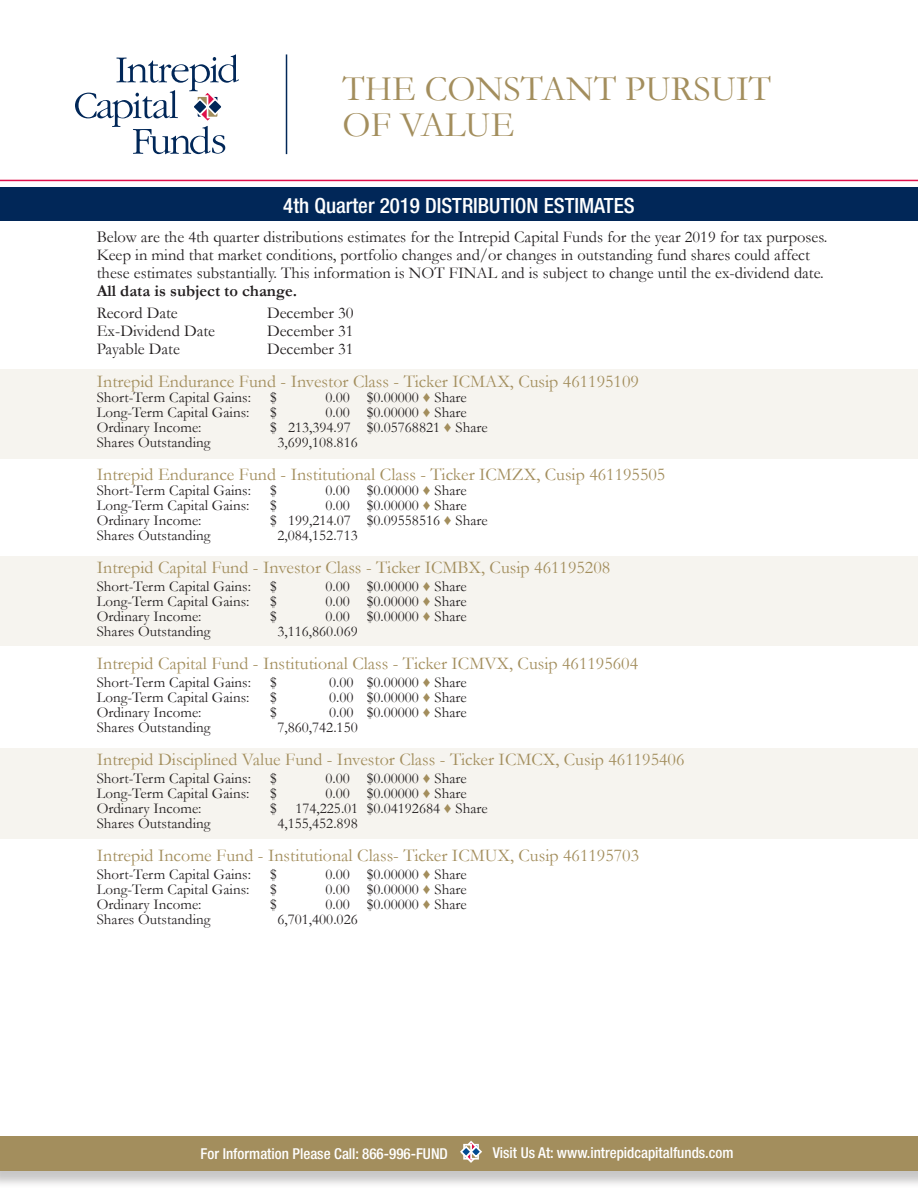
<style>
.page{position:relative;width:918px;height:1188px;background:#fff}
.page>*{position:absolute;margin:0;border:0;box-sizing:border-box;transform-origin:0 0}
.header_1{font:36px/36px "Garamond";color:#a38e5d}
.t1{font:500 condensed 21px "Helvetica Neue";color:#fff}
.t2{font:18px "Garamond";color:#a38e5d}
.t3{font:16.5px/18px "Garamond";color:#231f20}
.t4{font:15px "Garamond";color:#231f20}
.t5{font:500 condensed 15px "Helvetica Neue";color:#fff}
.s1{font-weight:700}
.s2{font-family:"Arial";color:#a38e5d}
</style>
<div class="page">
<div style="left:0;top:748px;width:918px;height:90px;background:#f6f4ef"></div>
<div style="left:0;top:556px;width:918px;height:90px;background:#f6f4ef"></div>
<div style="left:0;top:369px;width:918px;height:90px;background:#f6f4ef"></div>
<div style="left:0;top:187px;width:918px;height:34px;background:#012758"></div>
<hr style="left:0;top:180px;width:918px;height:1px;background:#e0104b">
<svg style="left:75px;top:54px;width:164px;height:100px"></svg>
<hr style="left:286px;top:54px;width:1px;height:100px;background:#012758">
<div style="left:0;top:1139px;width:918px;height:49px;background:#231f20;opacity:.25"></div>
<div style="left:0;top:1136px;width:918px;height:34px;background:#a38e5d"></div>
<svg style="left:460px;top:1141px;width:22px;height:22px"></svg>
<p class="header_1" style="left:343px;top:69px;width:430px">THE CONSTANT PURSUIT<br>OF VALUE</p>
<p class="t1" style="left:283px;top:193px;width:353px">4th Quarter 2019 DISTRIBUTION ESTIMATES</p>
<p class="t3" style="left:97px;top:227px;width:732px">Below are the 4th quarter distributions estimates for the Intrepid Capital Funds for the year 2019 for tax purposes.<br>Keep in mind that market conditions, portfolio changes and/or changes in outstanding fund shares could affect these estimates substantially. This information is NOT FINAL and is subject to change until the ex-dividend date.<br><span class="s1">All data is subject to change.</span></p>
<p class="t3" style="left:97px;top:304px;width:83px">Record Date</p>
<p class="t3" style="left:267px;top:304px;width:88px">December 30</p>
<p class="t3" style="left:97px;top:322px;width:120px">Ex-Dividend Date</p>
<p class="t3" style="left:267px;top:322px;width:88px">December 31</p>
<p class="t3" style="left:97px;top:340px;width:85px">Payable Date</p>
<p class="t3" style="left:267px;top:340px;width:88px">December 31</p>
<p class="t2" style="left:97px;top:370px;width:544px">Intrepid Endurance Fund - Investor Class - Ticker ICMAX, Cusip 461195109</p>
<p class="t4" style="left:97px;top:387px;width:156px">Short-Term Capital Gains:</p>
<p class="t4" style="left:270px;top:387px;width:8px">$</p>
<p class="t4" style="left:326px;top:387px;width:143px">0.00 $0.00000 <span class="s2">♦</span> Share</p>
<p class="t4" style="left:97px;top:402px;width:154px">Long-Term Capital Gains:</p>
<p class="t4" style="left:270px;top:402px;width:8px">$</p>
<p class="t4" style="left:326px;top:402px;width:143px">0.00 $0.00000 <span class="s2">♦</span> Share</p>
<p class="t4" style="left:97px;top:417px;width:106px">Ordinary Income:</p>
<p class="t4" style="left:270px;top:417px;width:219px">$ 213,394.97 $0.05768821 <span class="s2">♦</span> Share</p>
<p class="t4" style="left:97px;top:432px;width:115px">Shares Outstanding</p>
<p class="t4" style="left:278px;top:432px;width:82px">3,699,108.816</p>
<p class="t2" style="left:97px;top:463px;width:570px">Intrepid Endurance Fund - Institutional Class - Ticker ICMZX, Cusip 461195505</p>
<p class="t4" style="left:97px;top:480px;width:156px">Short-Term Capital Gains:</p>
<p class="t4" style="left:270px;top:480px;width:8px">$</p>
<p class="t4" style="left:326px;top:480px;width:143px">0.00 $0.00000 <span class="s2">♦</span> Share</p>
<p class="t4" style="left:97px;top:495px;width:154px">Long-Term Capital Gains:</p>
<p class="t4" style="left:270px;top:495px;width:8px">$</p>
<p class="t4" style="left:326px;top:495px;width:143px">0.00 $0.00000 <span class="s2">♦</span> Share</p>
<p class="t4" style="left:97px;top:510px;width:106px">Ordinary Income:</p>
<p class="t4" style="left:270px;top:510px;width:219px">$ 199,214.07 $0.09558516 <span class="s2">♦</span> Share</p>
<p class="t4" style="left:97px;top:525px;width:115px">Shares Outstanding</p>
<p class="t4" style="left:278px;top:525px;width:82px">2,084,152.713</p>
<p class="t2" style="left:97px;top:556px;width:515px">Intrepid Capital Fund - Investor Class - Ticker ICMBX, Cusip 461195208</p>
<p class="t4" style="left:97px;top:576px;width:156px">Short-Term Capital Gains:</p>
<p class="t4" style="left:270px;top:576px;width:8px">$</p>
<p class="t4" style="left:326px;top:576px;width:143px">0.00 $0.00000 <span class="s2">♦</span> Share</p>
<p class="t4" style="left:97px;top:591px;width:154px">Long-Term Capital Gains:</p>
<p class="t4" style="left:270px;top:591px;width:8px">$</p>
<p class="t4" style="left:326px;top:591px;width:143px">0.00 $0.00000 <span class="s2">♦</span> Share</p>
<p class="t4" style="left:97px;top:606px;width:106px">Ordinary Income:</p>
<p class="t4" style="left:270px;top:606px;width:8px">$</p>
<p class="t4" style="left:326px;top:606px;width:143px">0.00 $0.00000 <span class="s2">♦</span> Share</p>
<p class="t4" style="left:97px;top:621px;width:115px">Shares Outstanding</p>
<p class="t4" style="left:278px;top:621px;width:82px">3,116,860.069</p>
<p class="t2" style="left:97px;top:652px;width:543px">Intrepid Capital Fund - Institutional Class - Ticker ICMVX, Cusip 461195604</p>
<p class="t4" style="left:97px;top:672px;width:156px">Short-Term Capital Gains:</p>
<p class="t4" style="left:270px;top:672px;width:8px">$</p>
<p class="t4" style="left:329px;top:672px;width:139px">0.00 $0.00000 <span class="s2">♦</span> Share</p>
<p class="t4" style="left:97px;top:687px;width:154px">Long-Term Capital Gains:</p>
<p class="t4" style="left:270px;top:687px;width:8px">$</p>
<p class="t4" style="left:329px;top:687px;width:139px">0.00 $0.00000 <span class="s2">♦</span> Share</p>
<p class="t4" style="left:97px;top:702px;width:106px">Ordinary Income:</p>
<p class="t4" style="left:270px;top:702px;width:8px">$</p>
<p class="t4" style="left:329px;top:702px;width:139px">0.00 $0.00000 <span class="s2">♦</span> Share</p>
<p class="t4" style="left:97px;top:717px;width:115px">Shares Outstanding</p>
<p class="t4" style="left:278px;top:717px;width:82px">7,860,742.150</p>
<p class="t2" style="left:97px;top:748px;width:589px">Intrepid Disciplined Value Fund - Investor Class - Ticker ICMCX, Cusip 461195406</p>
<p class="t4" style="left:97px;top:768px;width:156px">Short-Term Capital Gains:</p>
<p class="t4" style="left:270px;top:768px;width:8px">$</p>
<p class="t4" style="left:326px;top:768px;width:143px">0.00 $0.00000 <span class="s2">♦</span> Share</p>
<p class="t4" style="left:97px;top:783px;width:154px">Long-Term Capital Gains:</p>
<p class="t4" style="left:270px;top:783px;width:8px">$</p>
<p class="t4" style="left:326px;top:783px;width:143px">0.00 $0.00000 <span class="s2">♦</span> Share</p>
<p class="t4" style="left:97px;top:798px;width:106px">Ordinary Income:</p>
<p class="t4" style="left:270px;top:798px;width:8px">$</p>
<p class="t4" style="left:296px;top:798px;width:194px">174,225.01 $0.04192684 <span class="s2">♦</span> Share</p>
<p class="t4" style="left:97px;top:813px;width:115px">Shares Outstanding</p>
<p class="t4" style="left:278px;top:813px;width:82px">4,155,452.898</p>
<p class="t2" style="left:97px;top:844px;width:544px">Intrepid Income Fund - Institutional Class- Ticker ICMUX, Cusip 461195703</p>
<p class="t4" style="left:97px;top:864px;width:156px">Short-Term Capital Gains:</p>
<p class="t4" style="left:270px;top:864px;width:8px">$</p>
<p class="t4" style="left:326px;top:864px;width:143px">0.00 $0.00000 <span class="s2">♦</span> Share</p>
<p class="t4" style="left:97px;top:879px;width:154px">Long-Term Capital Gains:</p>
<p class="t4" style="left:270px;top:879px;width:8px">$</p>
<p class="t4" style="left:326px;top:879px;width:143px">0.00 $0.00000 <span class="s2">♦</span> Share</p>
<p class="t4" style="left:97px;top:894px;width:106px">Ordinary Income:</p>
<p class="t4" style="left:270px;top:894px;width:8px">$</p>
<p class="t4" style="left:326px;top:894px;width:143px">0.00 $0.00000 <span class="s2">♦</span> Share</p>
<p class="t4" style="left:97px;top:909px;width:115px">Shares Outstanding</p>
<p class="t4" style="left:278px;top:909px;width:82px">6,701,400.026</p>
<p class="t5" style="left:201px;top:1145px;width:249px">For Information Please Call: 866-996-FUND</p>
<p class="t5" style="left:493px;top:1144px;width:242px">Visit Us At: www.intrepidcapitalfunds.com</p>
</div>
